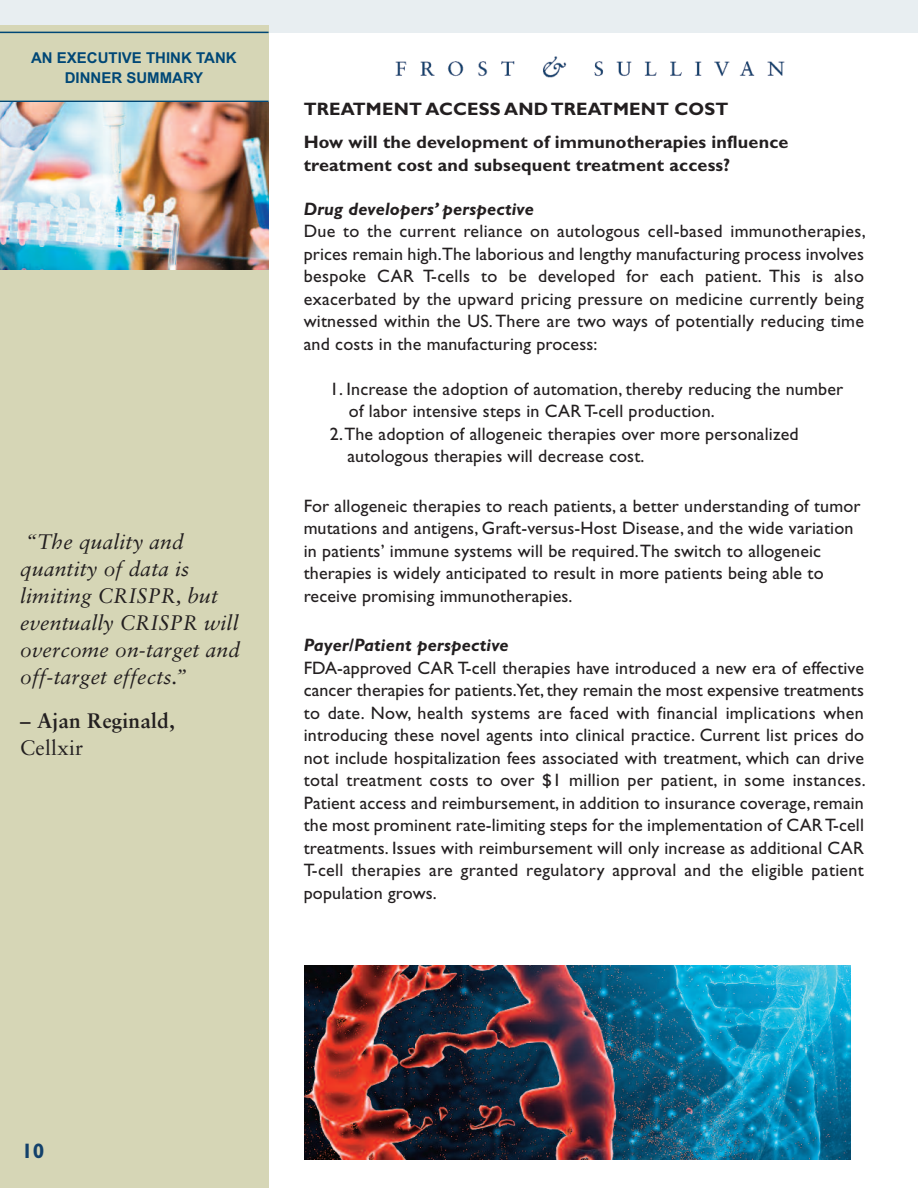
<style>
.page{position:relative;width:918px;height:1188px;background:#fff}
.page>*{position:absolute;margin:0;border:0;box-sizing:border-box;transform-origin:0 0}
.t1{font:21px/27px "Sabon Italic Os F";letter-spacing:.01em;color:#231f20}
.t2{font:700 21px "Sabon";letter-spacing:.01em;color:#231f20}
.t3{font:21px "Sabon";letter-spacing:.01em;color:#231f20}
.t4{font:700 21px "Gill Sans";color:#13416b}
.t5{font:18px/22.5px "Gill Sans";letter-spacing:.01em;color:#231f20;text-align:justify}
.t6{font:700 18px/33px "Gill Sans";letter-spacing:.01em;color:#231f20}
.t7{font:italic 700 18px "Gill Sans";letter-spacing:.01em;color:#231f20}
.t8{font:700 15px/19.5px "Arial MT Std";color:#004776;text-align:center}
</style>
<div class="page">
<div style="left:0;top:0;width:918px;height:32px;background:#e8eef1"></div>
<div style="left:0;top:26px;width:269px;height:1162px;background:#d6d6b6"></div>
<hr style="left:0;top:32px;width:269px;height:1px;background:#004776">
<hr style="left:0;top:101px;width:269px;height:1px;background:#004776">
<img style="left:0;top:102px;width:269px;height:168px">
<img style="left:395px;top:56px;width:390px;height:22px">
<img style="left:305px;top:965px;width:545px;height:194px">
<p class="t8" style="left:31px;top:50px;width:207px">AN EXECUTIVE THINK TANK<br>DINNER SUMMARY</p>
<p class="t1" style="left:20px;top:529px;width:221px">“The quality and quantity of data is limiting CRISPR, but eventually CRISPR will overcome on-target and off-target effects.”</p>
<p class="t2" style="left:20px;top:712px;width:156px">– Ajan Reginald,</p>
<p class="t3" style="left:20px;top:739px;width:65px">Cellxir</p>
<p class="t6" style="left:304px;top:94px;width:486px">TREATMENT ACCESS AND TREATMENT COST<br>How will the development of immunotherapies influence</p>
<p class="t6" style="left:304px;top:150px;width:428px">treatment cost and subsequent treatment access?</p>
<p class="t7" style="left:304px;top:202px;width:232px">Drug developers’ perspective</p>
<p class="t5" style="left:304px;top:222px;width:564px">Due to the current reliance on autologous cell-based immunotherapies, prices remain high.The laborious and lengthy manufacturing process involves bespoke CAR T-cells to be developed for each patient. This is also exacerbated by the upward pricing pressure on medicine currently being witnessed within the US.There are two ways of potentially reducing time and costs in the manufacturing process:</p>
<p class="t5" style="left:330px;top:379px;width:515px">1. Increase the adoption of automation, thereby reducing the number</p>
<p class="t5" style="left:349px;top:402px;width:367px">of labor intensive steps in CAR T-cell production.</p>
<p class="t5" style="left:330px;top:424px;width:470px">2.The adoption of allogeneic therapies over more personalized</p>
<p class="t5" style="left:347px;top:447px;width:299px">autologous therapies will decrease cost.</p>
<p class="t5" style="left:304px;top:496px;width:558px;text-align:left">For allogeneic therapies to reach patients, a better understanding of tumor mutations and antigens, Graft-versus-Host Disease, and the wide variation in patients’ immune systems will be required.The switch to allogeneic therapies is widely anticipated to result in more patients being able to receive promising immunotherapies.</p>
<p class="t7" style="left:304px;top:638px;width:207px">Payer/Patient perspective</p>
<p class="t5" style="left:304px;top:658px;width:564px">FDA-approved CAR T-cell therapies have introduced a new era of effective cancer therapies for patients.Yet,they remain the most expensive treatments to date. Now, health systems are faced with financial implications when introducing these novel agents into clinical practice. Current list prices do not include hospitalization fees associated with treatment, which can drive total treatment costs to over $1 million per patient, in some instances.<br>Patient access and reimbursement, in addition to insurance coverage,remain the most prominent rate-limiting steps for the implementation of CART-cell treatments. Issues with reimbursement will only increase as additional CAR T-cell therapies are granted regulatory approval and the eligible patient population grows.</p>
<p class="t4" style="left:21px;top:1143px;width:25px">10</p>
</div>
